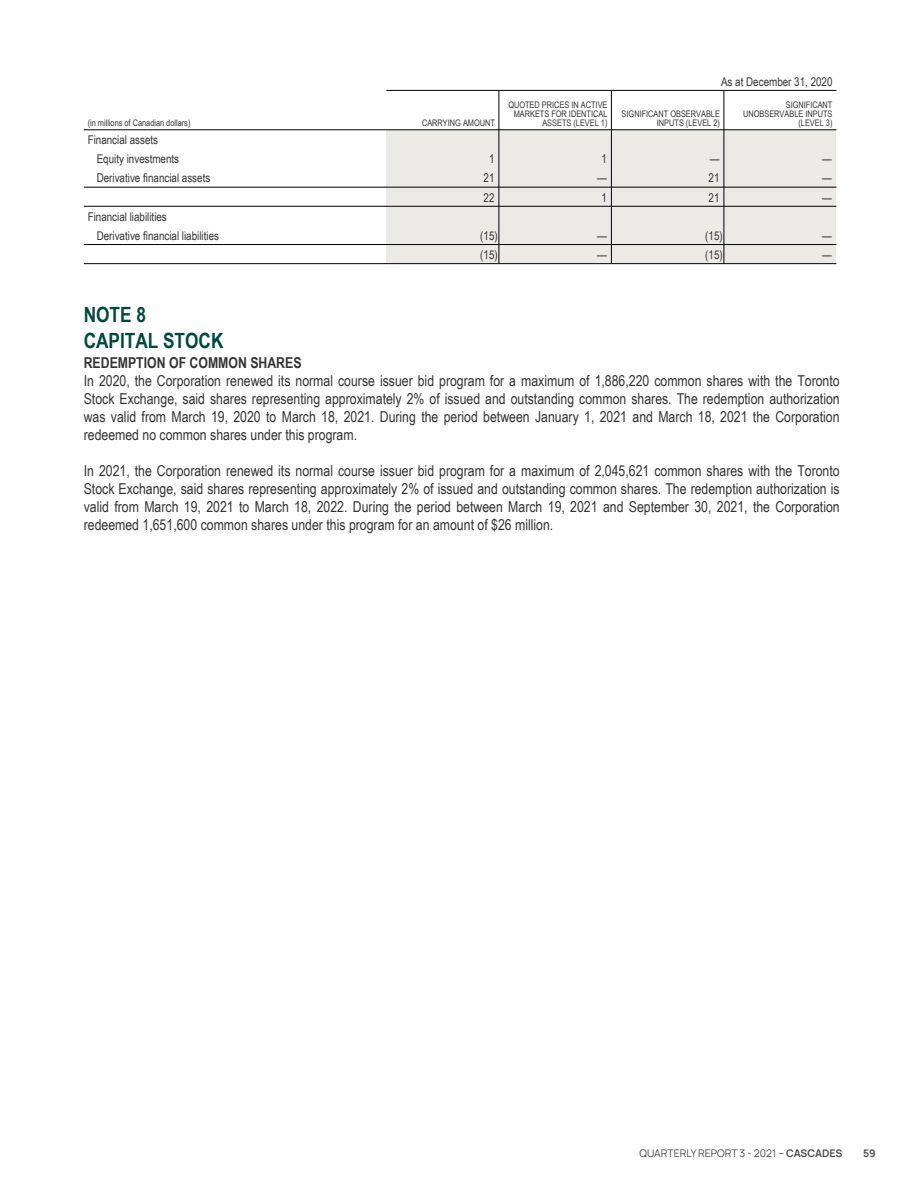
<style>
.page{position:relative;width:918px;height:1188px;background:#fff}
.page>*{position:absolute;margin:0;border:0;box-sizing:border-box;transform-origin:0 0}
.t1{font:700 21px/25.2px "Arial Narrow";color:#00483c}
.t2{font:15px/18px "Arial Narrow";color:#333}
.t3{font:12px/19.2px "Arial Narrow";color:#333}
.t4{font:10.5px "Manrope";color:#4b4c4d}
.t5{font:700 10.5px "Manrope";color:#4b4c4d}
.t6{font:9px/9px "Arial Narrow";color:#333;text-align:right}
.s1{font-weight:700}
</style>
<div class="page">
<div style="left:386px;top:130px;width:450px;height:134px;background:#eceae6"></div>
<hr style="left:499px;top:90px;width:1px;height:78px;background:#000">
<hr style="left:499px;top:168px;width:1px;height:96px;background:#000">
<hr style="left:611px;top:90px;width:1px;height:78px;background:#000">
<hr style="left:611px;top:168px;width:1px;height:96px;background:#000">
<hr style="left:724px;top:90px;width:1px;height:78px;background:#000">
<hr style="left:724px;top:168px;width:1px;height:96px;background:#000">
<hr style="left:386px;top:90px;width:450px;height:1px;background:#000">
<hr style="left:84px;top:129px;width:752px;height:1px;background:#000">
<hr style="left:84px;top:187px;width:752px;height:1px;background:#000">
<hr style="left:84px;top:206px;width:752px;height:1px;background:#000">
<hr style="left:84px;top:244px;width:752px;height:1px;background:#000">
<hr style="left:84px;top:263px;width:752px;height:1px;background:#000">
<p class="t6" style="left:88px;top:118px;width:104px">(in millions of Canadian dollars)</p>
<p class="t6" style="left:422px;top:118px;width:74px">CARRYING AMOUNT</p>
<p class="t3" style="left:721px;top:71px;width:113px">As at December 31, 2020</p>
<p class="t6" style="left:508px;top:100px;width:101px">QUOTED PRICES IN ACTIVE<br>MARKETS FOR IDENTICAL<br>ASSETS (LEVEL 1)</p>
<p class="t6" style="left:622px;top:109px;width:100px">SIGNIFICANT OBSERVABLE<br>INPUTS (LEVEL 2)</p>
<p class="t6" style="left:743px;top:100px;width:91px">SIGNIFICANT<br>UNOBSERVABLE INPUTS (LEVEL 3)</p>
<p class="t3" style="left:97px;top:130px;width:84px;text-indent:-9px">Financial assets<br>Equity investments</p>
<p class="t3" style="left:489px;top:149px;width:7px">1</p>
<p class="t3" style="left:602px;top:149px;width:7px">1</p>
<p class="t3" style="left:710px;top:149px;width:11px">—</p>
<p class="t3" style="left:822px;top:149px;width:11px">—</p>
<p class="t3" style="left:97px;top:168px;width:115px">Derivative financial assets</p>
<p class="t3" style="left:484px;top:168px;width:12px">21</p>
<p class="t3" style="left:597px;top:168px;width:11px">—</p>
<p class="t3" style="left:709px;top:168px;width:12px">21</p>
<p class="t3" style="left:822px;top:168px;width:11px">—</p>
<p class="t3" style="left:484px;top:187px;width:12px">22</p>
<p class="t3" style="left:602px;top:187px;width:7px">1</p>
<p class="t3" style="left:709px;top:187px;width:12px">21</p>
<p class="t3" style="left:822px;top:187px;width:11px">—</p>
<p class="t3" style="left:97px;top:206px;width:124px;text-indent:-9px">Financial liabilities<br>Derivative financial liabilities</p>
<p class="t3" style="left:480px;top:226px;width:19px">(15)</p>
<p class="t3" style="left:597px;top:226px;width:11px">—</p>
<p class="t3" style="left:705px;top:226px;width:19px">(15)</p>
<p class="t3" style="left:822px;top:226px;width:11px">—</p>
<p class="t3" style="left:480px;top:245px;width:19px">(15)</p>
<p class="t3" style="left:597px;top:245px;width:11px">—</p>
<p class="t3" style="left:705px;top:245px;width:19px">(15)</p>
<p class="t3" style="left:822px;top:245px;width:11px">—</p>
<p class="t1" style="left:84px;top:301px;width:141px">NOTE 8<br>CAPITAL STOCK</p>
<p class="t2" style="left:84px;top:354px;width:757px"><span class="s1">REDEMPTION OF COMMON SHARES<br></span>In 2020, the Corporation renewed its normal course issuer bid program for a maximum of 1,886,220 common shares with the Toronto Stock Exchange, said shares representing approximately 2% of issued and outstanding common shares. The redemption authorization was valid from March 19, 2020 to March 18, 2021. During the period between January 1, 2021 and March 18, 2021 the Corporation redeemed no common shares under this program.</p>
<p class="t2" style="left:84px;top:462px;width:757px;text-align:justify">In 2021, the Corporation renewed its normal course issuer bid program for a maximum of 2,045,621 common shares with the Toronto Stock Exchange, said shares representing approximately 2% of issued and outstanding common shares. The redemption authorization is valid from March 19, 2021 to March 18, 2022. During the period between March 19, 2021 and September 30, 2021, the Corporation redeemed 1,651,600 common shares under this program for an amount of $26 million.</p>
<p class="t4" style="left:640px;top:1146px;width:204px">QUARTERLY REPORT 3 - 2021 – <span class="s1">CASCADES</span></p>
<p class="t5" style="left:863px;top:1146px;width:14px">59</p>
</div>
